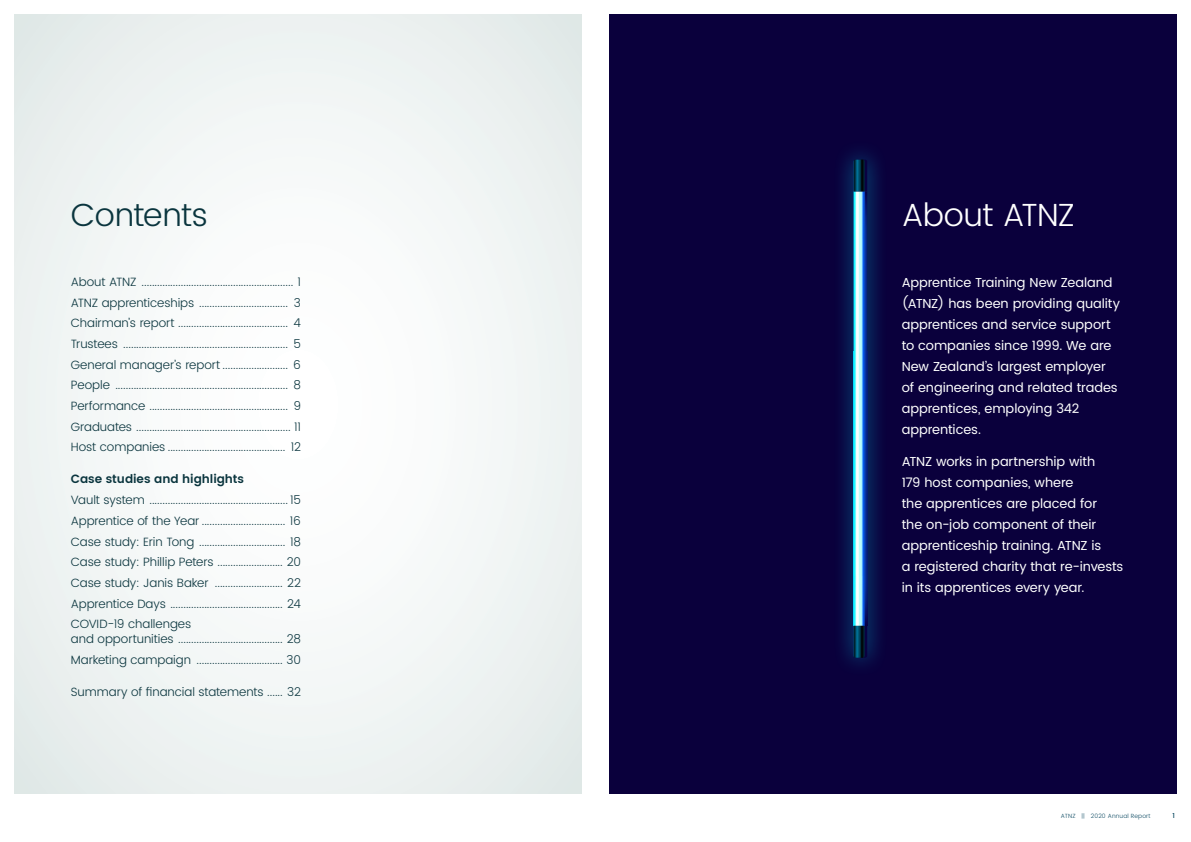
<style>
.page{position:relative;width:1191px;height:842px;background:#fff}
.page>*{position:absolute;margin:0;border:0;box-sizing:border-box;transform-origin:0 0}
.Main_headings{font:300 32px "Poppins";letter-spacing:-.03em;color:#fff}
.Main_headings-2{font:300 32px "Poppins";letter-spacing:-.02em;color:#0a353e}
.intro{font:13px/21px "Poppins";letter-spacing:-.005em;color:#fff}
.contents{font:300 12px/15px "Poppins";letter-spacing:-.005em;color:#0a353e}
.contents-2{font:600 12px "Poppins";letter-spacing:-.005em;color:#0a353e}
.t1{font:500 7px "Poppins";color:#0e4b63}
.t2{font:300 6px "Poppins";letter-spacing:.02em;color:#0e4b63}
</style>
<div class="page">
<div style="left:609px;top:14px;width:567px;height:780px;background:#0a003c"></div>
<div style="left:14px;top:14px;width:567px;height:780px;background:linear-gradient(to right,#f2f5f5,#f2f5f5)"></div>
<div style="left:832px;top:139px;width:56px;height:539px;background:#00b2d0;opacity:.5"></div>
<svg style="left:853px;top:160px;width:14px;height:498px;background:#5fa7d0"></svg>
<p class="Main_headings-2" style="left:71px;top:192px;width:138px">Contents</p>
<p class="Main_headings" style="left:901px;top:192px;width:175px">About ATNZ</p>
<p class="contents" style="left:71px;top:275px;width:232px">About ATNZ .......................................................... 1</p>
<p class="contents" style="left:71px;top:295px;width:232px">ATNZ apprenticeships .................................. 3</p>
<p class="contents" style="left:71px;top:316px;width:231px">Chairman’s report .......................................... 4</p>
<p class="contents" style="left:71px;top:337px;width:232px">Trustees ............................................................... 5</p>
<p class="contents" style="left:71px;top:357px;width:232px">General manager’s report ......................... 6</p>
<p class="contents" style="left:71px;top:378px;width:232px">People .................................................................. 8</p>
<p class="contents" style="left:71px;top:399px;width:232px">Performance ..................................................... 9</p>
<p class="contents" style="left:71px;top:420px;width:232px">Graduates ........................................................... 11</p>
<p class="contents" style="left:71px;top:440px;width:231px">Host companies ............................................. 12</p>
<p class="contents-2" style="left:71px;top:470px;width:175px">Case studies and highlights</p>
<p class="contents" style="left:71px;top:493px;width:232px">Vault system ..................................................... 15</p>
<p class="contents" style="left:71px;top:514px;width:232px">Apprentice of the Year ................................ 16</p>
<p class="contents" style="left:71px;top:534px;width:232px">Case study: Erin Tong ................................. 18</p>
<p class="contents" style="left:71px;top:555px;width:231px">Case study: Phillip Peters ......................... 20</p>
<p class="contents" style="left:71px;top:576px;width:231px">Case study: Janis Baker .......................... 22</p>
<p class="contents" style="left:71px;top:596px;width:232px">Apprentice Days ........................................... 24</p>
<p class="contents" style="left:71px;top:617px;width:232px">COVID-19 challenges<br>and opportunities ........................................ 28</p>
<p class="contents" style="left:71px;top:653px;width:231px">Marketing campaign ................................. 30</p>
<p class="contents" style="left:71px;top:685px;width:232px">Summary of financial statements ...... 32</p>
<p class="intro" style="left:901px;top:272px;width:220px">Apprentice Training New Zealand (ATNZ) has been providing quality apprentices and service support to companies since 1999. We are<br>New Zealand’s largest employer of engineering and related trades apprentices, employing 342 apprentices.</p>
<p class="intro" style="left:901px;top:451px;width:223px">ATNZ works in partnership with<br>179 host companies, where<br>the apprentices are placed for<br>the on-job component of their apprenticeship training. ATNZ is<br>a registered charity that re-invests in its apprentices every year.</p>
<p class="t2" style="left:1060px;top:811px;width:91px">ATNZ || 2020 Annual Report</p>
<p class="t1" style="left:1172px;top:810px;width:4px">1</p>
</div>
